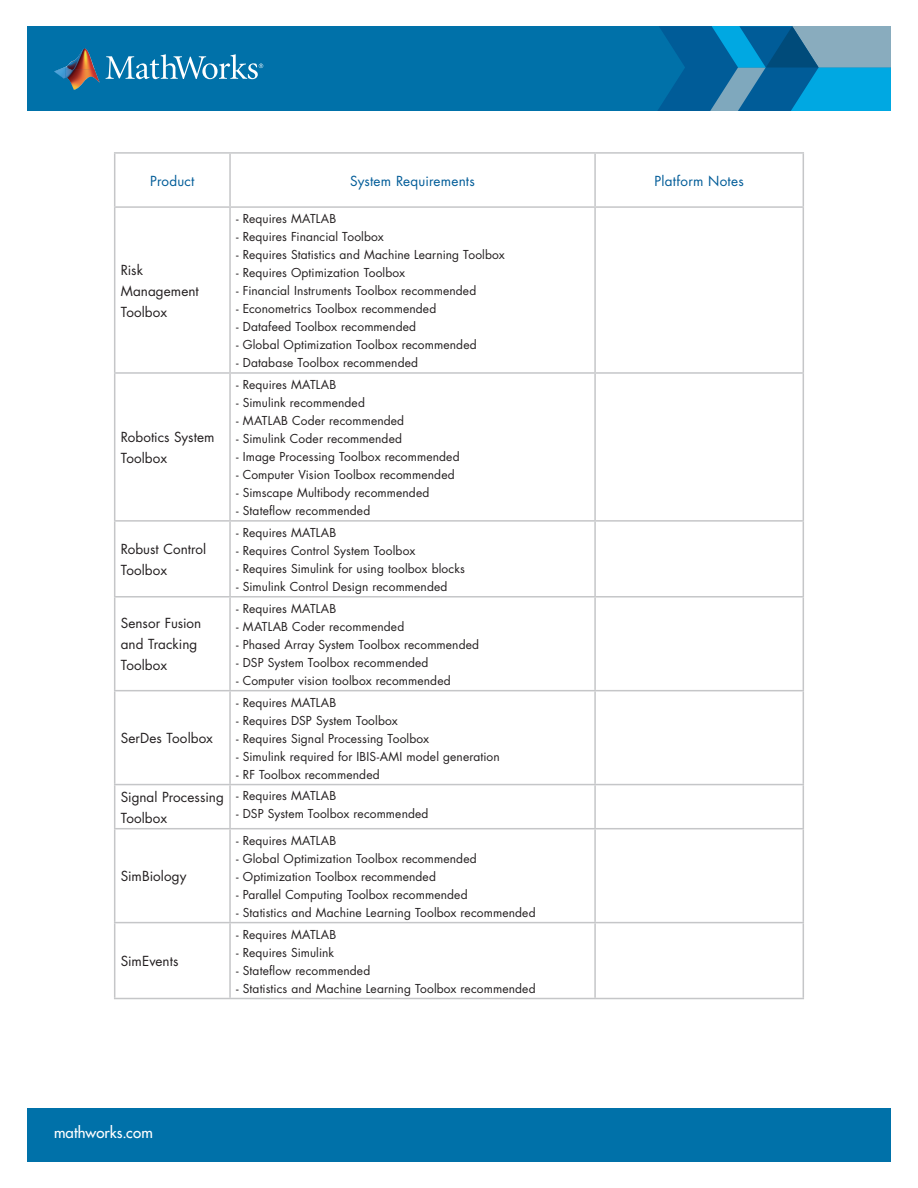
<style>
.page{position:relative;width:918px;height:1188px;background:#fff}
.page>*{position:absolute;margin:0;border:0;box-sizing:border-box;transform-origin:0 0}
.t1{font:500 15px "Futura Std";letter-spacing:.01em;color:#fff}
.t2{font:13.5px/21px "Futura Std";letter-spacing:.005em;color:#231f20}
.Body_-_Heading{font:13.5px "Futura Std";letter-spacing:.015em;color:#005c98}
.t3{font:12px "Futura Std";letter-spacing:.01em;color:#231f20}
</style>
<div class="page">
<div style="left:27px;top:26px;width:864px;height:85px;background:#0071a9"></div>
<div style="left:27px;top:1108px;width:864px;height:54px;background:#0071a9"></div>
<svg style="left:658px;top:26px;width:233px;height:85px;background:#2082b2"></svg>
<img style="left:65px;top:48px;width:30px;height:21px">
<svg style="left:54px;top:67px;width:11px;height:11px"></svg>
<img style="left:65px;top:69px;width:35px;height:21px">
<svg style="left:106px;top:54px;width:157px;height:25px"></svg>
<hr style="left:114px;top:152px;width:116px;height:2px;background:#c5c6c8">
<hr style="left:114px;top:154px;width:1px;height:52px;background:#c5c6c8">
<hr style="left:230px;top:152px;width:365px;height:2px;background:#c5c6c8">
<hr style="left:229px;top:154px;width:2px;height:52px;background:#c5c6c8">
<hr style="left:595px;top:152px;width:209px;height:2px;background:#c5c6c8">
<hr style="left:594px;top:154px;width:2px;height:52px;background:#c5c6c8">
<hr style="left:803px;top:154px;width:1px;height:52px;background:#c5c6c8">
<hr style="left:114px;top:206px;width:116px;height:2px;background:#c5c6c8">
<hr style="left:114px;top:208px;width:1px;height:164px;background:#c5c6c8">
<hr style="left:230px;top:206px;width:365px;height:2px;background:#c5c6c8">
<hr style="left:229px;top:208px;width:2px;height:164px;background:#c5c6c8">
<hr style="left:595px;top:206px;width:209px;height:2px;background:#c5c6c8">
<hr style="left:594px;top:208px;width:2px;height:164px;background:#c5c6c8">
<hr style="left:803px;top:208px;width:1px;height:164px;background:#c5c6c8">
<hr style="left:114px;top:372px;width:116px;height:2px;background:#c5c6c8">
<hr style="left:114px;top:374px;width:1px;height:146px;background:#c5c6c8">
<hr style="left:230px;top:372px;width:365px;height:2px;background:#c5c6c8">
<hr style="left:229px;top:374px;width:2px;height:146px;background:#c5c6c8">
<hr style="left:595px;top:372px;width:209px;height:2px;background:#c5c6c8">
<hr style="left:594px;top:374px;width:2px;height:146px;background:#c5c6c8">
<hr style="left:803px;top:374px;width:1px;height:146px;background:#c5c6c8">
<hr style="left:114px;top:520px;width:116px;height:2px;background:#c5c6c8">
<hr style="left:114px;top:522px;width:1px;height:74px;background:#c5c6c8">
<hr style="left:230px;top:520px;width:365px;height:2px;background:#c5c6c8">
<hr style="left:229px;top:522px;width:2px;height:74px;background:#c5c6c8">
<hr style="left:595px;top:520px;width:209px;height:2px;background:#c5c6c8">
<hr style="left:594px;top:522px;width:2px;height:74px;background:#c5c6c8">
<hr style="left:803px;top:522px;width:1px;height:74px;background:#c5c6c8">
<hr style="left:114px;top:596px;width:116px;height:2px;background:#c5c6c8">
<hr style="left:114px;top:598px;width:1px;height:92px;background:#c5c6c8">
<hr style="left:230px;top:596px;width:365px;height:2px;background:#c5c6c8">
<hr style="left:229px;top:598px;width:2px;height:92px;background:#c5c6c8">
<hr style="left:595px;top:596px;width:209px;height:2px;background:#c5c6c8">
<hr style="left:594px;top:598px;width:2px;height:92px;background:#c5c6c8">
<hr style="left:803px;top:598px;width:1px;height:92px;background:#c5c6c8">
<hr style="left:114px;top:690px;width:116px;height:1px;background:#c5c6c8">
<hr style="left:114px;top:691px;width:1px;height:93px;background:#c5c6c8">
<hr style="left:230px;top:690px;width:365px;height:1px;background:#c5c6c8">
<hr style="left:229px;top:691px;width:2px;height:93px;background:#c5c6c8">
<hr style="left:595px;top:690px;width:209px;height:1px;background:#c5c6c8">
<hr style="left:594px;top:691px;width:2px;height:93px;background:#c5c6c8">
<hr style="left:803px;top:691px;width:1px;height:93px;background:#c5c6c8">
<hr style="left:114px;top:784px;width:116px;height:1px;background:#c5c6c8">
<hr style="left:114px;top:785px;width:1px;height:43px;background:#c5c6c8">
<hr style="left:230px;top:784px;width:365px;height:1px;background:#c5c6c8">
<hr style="left:229px;top:785px;width:2px;height:43px;background:#c5c6c8">
<hr style="left:595px;top:784px;width:209px;height:1px;background:#c5c6c8">
<hr style="left:594px;top:785px;width:2px;height:43px;background:#c5c6c8">
<hr style="left:803px;top:785px;width:1px;height:43px;background:#c5c6c8">
<hr style="left:114px;top:828px;width:116px;height:1px;background:#c5c6c8">
<hr style="left:114px;top:829px;width:1px;height:93px;background:#c5c6c8">
<hr style="left:230px;top:828px;width:365px;height:1px;background:#c5c6c8">
<hr style="left:229px;top:829px;width:2px;height:93px;background:#c5c6c8">
<hr style="left:595px;top:828px;width:209px;height:1px;background:#c5c6c8">
<hr style="left:594px;top:829px;width:2px;height:93px;background:#c5c6c8">
<hr style="left:803px;top:829px;width:1px;height:93px;background:#c5c6c8">
<hr style="left:114px;top:922px;width:116px;height:1px;background:#c5c6c8">
<hr style="left:114px;top:923px;width:1px;height:75px;background:#c5c6c8">
<hr style="left:230px;top:922px;width:365px;height:1px;background:#c5c6c8">
<hr style="left:229px;top:923px;width:2px;height:75px;background:#c5c6c8">
<hr style="left:595px;top:922px;width:209px;height:1px;background:#c5c6c8">
<hr style="left:594px;top:923px;width:2px;height:75px;background:#c5c6c8">
<hr style="left:803px;top:923px;width:1px;height:75px;background:#c5c6c8">
<hr style="left:114px;top:998px;width:116px;height:1px;background:#c5c6c8">
<hr style="left:230px;top:998px;width:365px;height:1px;background:#c5c6c8">
<hr style="left:595px;top:998px;width:209px;height:1px;background:#c5c6c8">
<p class="Body_-_Heading" style="left:150px;top:172px;width:46px">Product</p>
<p class="Body_-_Heading" style="left:350px;top:172px;width:126px">System Requirements</p>
<p class="Body_-_Heading" style="left:655px;top:172px;width:91px">Platform Notes</p>
<p class="t2" style="left:121px;top:259px;width:80px">Risk<br>Management<br>Toolbox</p>
<p class="t2" style="left:121px;top:427px;width:95px">Robotics System</p>
<p class="t2" style="left:121px;top:448px;width:48px">Toolbox</p>
<p class="t2" style="left:121px;top:539px;width:87px">Robust Control</p>
<p class="t2" style="left:121px;top:560px;width:48px">Toolbox</p>
<p class="t2" style="left:121px;top:613px;width:82px">Sensor Fusion and Tracking<br>Toolbox</p>
<p class="t2" style="left:121px;top:728px;width:94px">SerDes Toolbox</p>
<p class="t2" style="left:121px;top:786px;width:105px">Signal Processing</p>
<p class="t2" style="left:121px;top:807px;width:48px">Toolbox</p>
<p class="t2" style="left:121px;top:866px;width:67px">SimBiology</p>
<p class="t2" style="left:121px;top:951px;width:59px">SimEvents</p>
<p class="t3" style="left:236px;top:211px;width:102px">- Requires MATLAB</p>
<p class="t3" style="left:236px;top:229px;width:149px">- Requires Financial Toolbox</p>
<p class="t3" style="left:236px;top:247px;width:270px">- Requires Statistics and Machine Learning Toolbox</p>
<p class="t3" style="left:236px;top:265px;width:171px">- Requires Optimization Toolbox</p>
<p class="t3" style="left:236px;top:283px;width:242px">- Financial Instruments Toolbox recommended</p>
<p class="t3" style="left:236px;top:301px;width:202px">- Econometrics Toolbox recommended</p>
<p class="t3" style="left:236px;top:319px;width:182px">- Datafeed Toolbox recommended</p>
<p class="t3" style="left:236px;top:337px;width:242px">- Global Optimization Toolbox recommended</p>
<p class="t3" style="left:236px;top:355px;width:184px">- Database Toolbox recommended</p>
<p class="t3" style="left:236px;top:377px;width:102px">- Requires MATLAB</p>
<p class="t3" style="left:236px;top:395px;width:130px">- Simulink recommended</p>
<p class="t3" style="left:236px;top:413px;width:170px">- MATLAB Coder recommended</p>
<p class="t3" style="left:236px;top:431px;width:168px">- Simulink Coder recommended</p>
<p class="t3" style="left:236px;top:449px;width:225px">- Image Processing Toolbox recommended</p>
<p class="t3" style="left:236px;top:467px;width:220px">- Computer Vision Toolbox recommended</p>
<p class="t3" style="left:236px;top:485px;width:195px">- Simscape Multibody recommended</p>
<p class="t3" style="left:236px;top:503px;width:136px">- Stateflow recommended</p>
<p class="t3" style="left:236px;top:525px;width:102px">- Requires MATLAB</p>
<p class="t3" style="left:236px;top:543px;width:181px">- Requires Control System Toolbox</p>
<p class="t3" style="left:236px;top:561px;width:230px">- Requires Simulink for using toolbox blocks</p>
<p class="t3" style="left:236px;top:579px;width:213px">- Simulink Control Design recommended</p>
<p class="t3" style="left:236px;top:601px;width:102px">- Requires MATLAB</p>
<p class="t3" style="left:236px;top:619px;width:170px">- MATLAB Coder recommended</p>
<p class="t3" style="left:236px;top:637px;width:245px">- Phased Array System Toolbox recommended</p>
<p class="t3" style="left:236px;top:655px;width:194px">- DSP System Toolbox recommended</p>
<p class="t3" style="left:236px;top:673px;width:216px">- Computer vision toolbox recommended</p>
<p class="t3" style="left:236px;top:695px;width:102px">- Requires MATLAB</p>
<p class="t3" style="left:236px;top:713px;width:163px">- Requires DSP System Toolbox</p>
<p class="t3" style="left:236px;top:731px;width:195px">- Requires Signal Processing Toolbox</p>
<p class="t3" style="left:236px;top:749px;width:265px">- Simulink required for IBIS-AMI model generation</p>
<p class="t3" style="left:236px;top:767px;width:145px">- RF Toolbox recommended</p>
<p class="t3" style="left:236px;top:788px;width:102px">- Requires MATLAB</p>
<p class="t3" style="left:236px;top:806px;width:194px">- DSP System Toolbox recommended</p>
<p class="t3" style="left:236px;top:833px;width:102px">- Requires MATLAB</p>
<p class="t3" style="left:236px;top:851px;width:242px">- Global Optimization Toolbox recommended</p>
<p class="t3" style="left:236px;top:869px;width:201px">- Optimization Toolbox recommended</p>
<p class="t3" style="left:236px;top:887px;width:233px">- Parallel Computing Toolbox recommended</p>
<p class="t3" style="left:236px;top:905px;width:301px">- Statistics and Machine Learning Toolbox recommended</p>
<p class="t3" style="left:236px;top:926px;width:102px">- Requires MATLAB</p>
<p class="t3" style="left:236px;top:944px;width:100px">- Requires Simulink</p>
<p class="t3" style="left:236px;top:962px;width:136px">- Stateflow recommended</p>
<p class="t3" style="left:236px;top:980px;width:301px">- Statistics and Machine Learning Toolbox recommended</p>
<p class="t1" style="left:54px;top:1123px;width:100px">mathworks.com</p>
</div>
